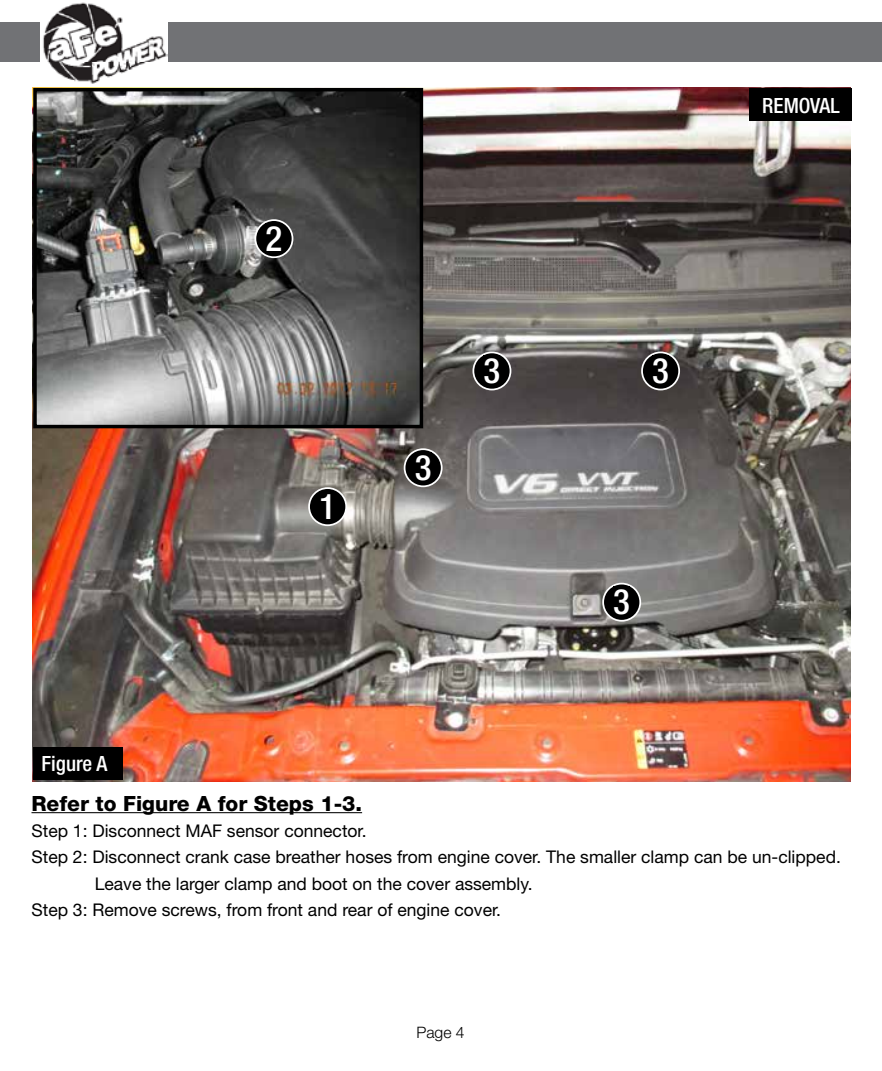
<style>
.page{position:relative;width:882px;height:1071px;background:#fff}
.page>*{position:absolute;margin:0;border:0;box-sizing:border-box;transform-origin:0 0}
.t1{font:500 condensed 35px "Helvetica Neue";color:#fff}
.t2{font:800 21px "Helvetica Neue";color:#000}
.t3{font:500 condensed 21px "Helvetica Neue";color:#fff}
.t4{font:17.5px "Helvetica Neue";color:#000}
.t5{font:300 15.75px "Helvetica Neue";color:#000}
</style>
<div class="page">
<img style="left:33px;top:88px;width:817px;height:693px">
<div style="left:0;top:23px;width:882px;height:39px;background:#717275"></div>
<img style="left:40px;top:2px;width:127px;height:82px">
<hr style="left:32px;top:812px;width:330px;height:1px;background:#000">
<div style="left:749px;top:88px;width:103px;height:33px;background:#000"></div>
<img style="left:38px;top:93px;width:380px;height:330px">
<div style="left:33px;top:88px;width:390px;height:340px;border:4px solid #000"></div>
<svg style="left:309px;top:488px;width:37px;height:37px"></svg>
<div style="left:308px;top:487px;width:39px;height:39px;border:2px solid #fff;border-radius:50%"></div>
<div style="left:319px;top:491px;width:17px;height:28px;background:#000"></div>
<div style="left:255px;top:220px;width:38px;height:37px;background:#000;border-radius:50%"></div>
<div style="left:255px;top:219px;width:38px;height:39px;border:2px solid #fff;border-radius:50%"></div>
<div style="left:266px;top:223px;width:16px;height:28px;background:#000"></div>
<div style="left:603px;top:584px;width:37px;height:37px;background:#000;border-radius:50%"></div>
<div style="left:602px;top:583px;width:39px;height:39px;border:2px solid #fff;border-radius:50%"></div>
<div style="left:613px;top:587px;width:17px;height:27px;background:#000"></div>
<svg style="left:405px;top:449px;width:37px;height:37px"></svg>
<div style="left:404px;top:448px;width:39px;height:39px;border:2px solid #fff;border-radius:50%"></div>
<div style="left:415px;top:452px;width:17px;height:28px;background:#000"></div>
<div style="left:473px;top:352px;width:38px;height:38px;background:#000;border-radius:50%"></div>
<div style="left:473px;top:352px;width:38px;height:38px;border:2px solid #fff;border-radius:50%"></div>
<div style="left:484px;top:355px;width:16px;height:28px;background:#000"></div>
<div style="left:642px;top:352px;width:37px;height:38px;background:#000;border-radius:50%"></div>
<div style="left:641px;top:352px;width:39px;height:38px;border:2px solid #fff;border-radius:50%"></div>
<div style="left:652px;top:355px;width:17px;height:28px;background:#000"></div>
<div style="left:33px;top:747px;width:90px;height:33px;background:#000"></div>
<p class="t3" style="left:42px;top:751px;width:67px">Figure A</p>
<h1 class="t1" style="left:266px;top:217px;width:18px">2</h1>
<h1 class="t1" style="left:319px;top:485px;width:18px">1</h1>
<h1 class="t1" style="left:415px;top:446px;width:18px">3</h1>
<h1 class="t1" style="left:484px;top:350px;width:18px">3</h1>
<h1 class="t1" style="left:652px;top:350px;width:18px">3</h1>
<h1 class="t1" style="left:613px;top:581px;width:18px">3</h1>
<p class="t3" style="left:762px;top:93px;width:79px">REMOVAL</p>
<p class="t2" style="left:32px;top:791px;width:332px">Refer to Figure A for Steps 1-3.</p>
<p class="t4" style="left:32px;top:820px;width:337px">Step 1: Disconnect MAF sensor connector.</p>
<p class="t4" style="left:32px;top:847px;width:811px">Step 2: Disconnect crank case breather hoses from engine cover. The smaller clamp can be un-clipped.</p>
<p class="t4" style="left:95px;top:873px;width:440px">Leave the larger clamp and boot on the cover assembly.</p>
<p class="t4" style="left:32px;top:899px;width:471px">Step 3: Remove screws, from front and rear of engine cover.</p>
<p class="t5" style="left:416px;top:1023px;width:50px">Page 4</p>
</div>
